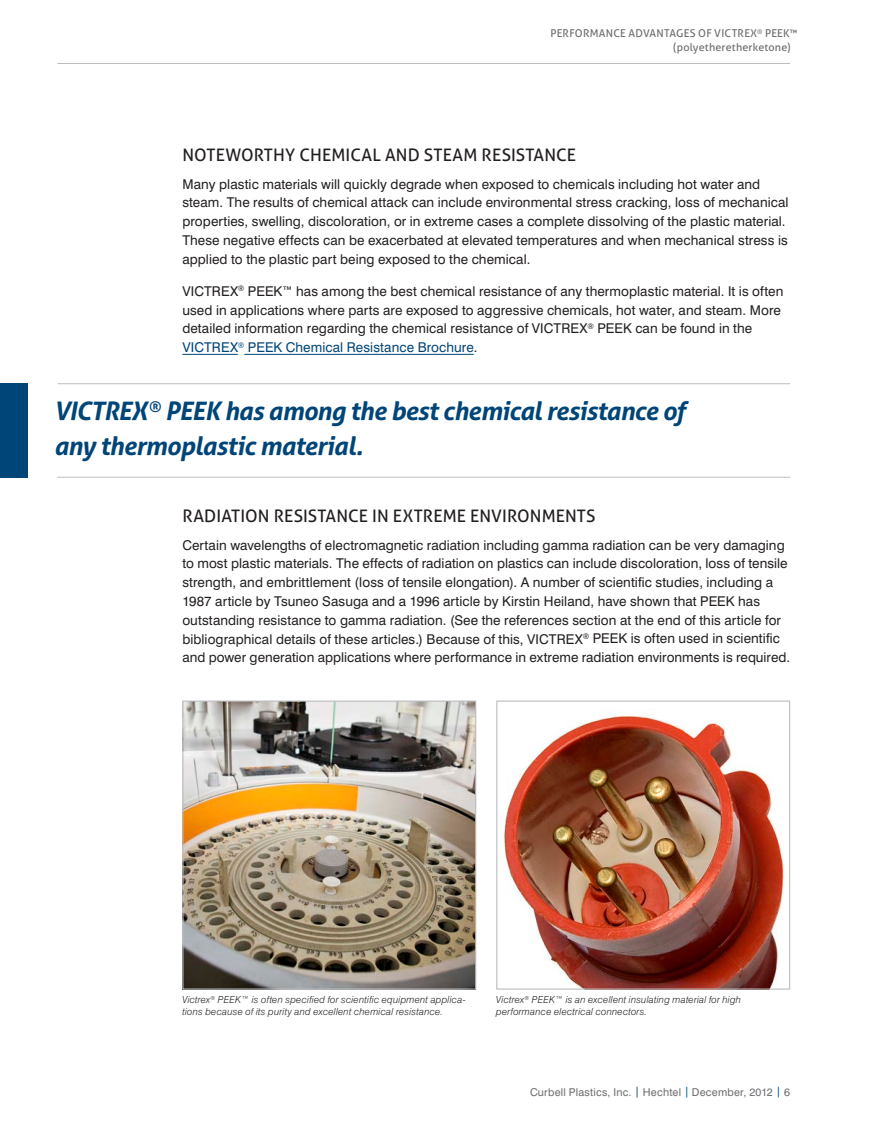
<style>
.page{position:relative;width:878px;height:1134px;background:#fff}
.page>*{position:absolute;margin:0;border:0;box-sizing:border-box;transform-origin:0 0}
.Quote_Call-Out{font:italic 700 25.5px/34.5px "Aller";letter-spacing:-.025em;color:#004578}
.Headers{font:17.25px "Aller";letter-spacing:.005em;color:#231f20}
.t1{font:13.5px/18.8px "Swiss 721 BT";letter-spacing:.005em;color:#231f20}
.t2{font:10.8px "Aller";letter-spacing:.02em;color:#6c6d70}
.t3{font:10.8px "Swiss 721 BT";letter-spacing:.02em;color:#6c6d70}
.captions{font:italic 300 9.75px/12px "Swiss 721 BT";letter-spacing:.02em;color:#231f20}
.s1{color:#004578}
</style>
<div class="page">
<hr style="left:182px;top:354px;width:56px;height:1px;background:#004578">
<hr style="left:244px;top:354px;width:229px;height:1px;background:#004578">
<img style="left:184px;top:703px;width:290px;height:285px">
<div style="left:182px;top:701px;width:294px;height:289px;border:1px solid #bcbdc0"></div>
<img style="left:503px;top:715px;width:281px;height:273px">
<div style="left:496px;top:701px;width:294px;height:289px;border:1px solid #bcbdc0"></div>
<hr style="left:57px;top:383px;width:733px;height:1px;background:#bcbdc0">
<hr style="left:57px;top:477px;width:733px;height:1px;background:#bcbdc0">
<hr style="left:57px;top:63px;width:733px;height:1px;background:#bcbdc0">
<div style="left:0;top:383px;width:28px;height:95px;background:#004578"></div>
<p class="t2" style="left:550px;top:27px;width:248px">PERFORMANCE ADVANTAGES OF VICTREX<sup>®</sup> PEEK<sup>™</sup></p>
<p class="t2" style="left:673px;top:40px;width:119px">(polyetheretherketone)</p>
<p class="Headers" style="left:182px;top:145px;width:395px">NOTEWORTHY CHEMICAL AND STEAM RESISTANCE</p>
<p class="t1" style="left:182px;top:174px;width:608px">Many plastic materials will quickly degrade when exposed to chemicals including hot water and steam. The results of chemical attack can include environmental stress cracking, loss of mechanical properties, swelling, discoloration, or in extreme cases a complete dissolving of the plastic material.<br>These negative effects can be exacerbated at elevated temperatures and when mechanical stress is applied to the plastic part being exposed to the chemical.</p>
<p class="t1" style="left:182px;top:282px;width:602px">VICTREX<sup>®</sup> PEEK™ has among the best chemical resistance of any thermoplastic material. It is often used in applications where parts are exposed to aggressive chemicals, hot water, and steam. More detailed information regarding the chemical resistance of VICTREX<sup>®</sup> PEEK can be found in the <span class="s1">VICTREX</span><sup>®</sup> <span class="s1">PEEK Chemical Resistance Brochure</span>.</p>
<p class="Quote_Call-Out" style="left:54px;top:394px;width:632px">VICTREX<sup>®</sup> PEEK has among the best chemical resistance of any thermoplastic material.</p>
<p class="Headers" style="left:182px;top:506px;width:415px">RADIATION RESISTANCE IN EXTREME ENVIRONMENTS</p>
<p class="t1" style="left:182px;top:535px;width:609px">Certain wavelengths of electromagnetic radiation including gamma radiation can be very damaging to most plastic materials. The effects of radiation on plastics can include discoloration, loss of tensile strength, and embrittlement (loss of tensile elongation). A number of scientific studies, including a 1987 article by Tsuneo Sasuga and a 1996 article by Kirstin Heiland, have shown that PEEK has outstanding resistance to gamma radiation. (See the references section at the end of this article for bibliographical details of these articles.) Because of this, VICTREX<sup>®</sup> PEEK is often used in scientific and power generation applications where performance in extreme radiation environments is required.</p>
<p class="captions" style="left:182px;top:994px;width:285px">Victrex<sup>®</sup> PEEK™ is often specified for scientific equipment applica&shy;tions because of its purity and excellent chemical resistance.</p>
<p class="captions" style="left:496px;top:994px;width:246px">Victrex<sup>®</sup> PEEK™ is an excellent insulating material for high performance electrical connectors.</p>
<p class="t3" style="left:530px;top:1085px;width:261px">Curbell Plastics, Inc. <span class="s1">|</span> Hechtel <span class="s1">|</span> December, 2012 <span class="s1">|</span> 6</p>
</div>
